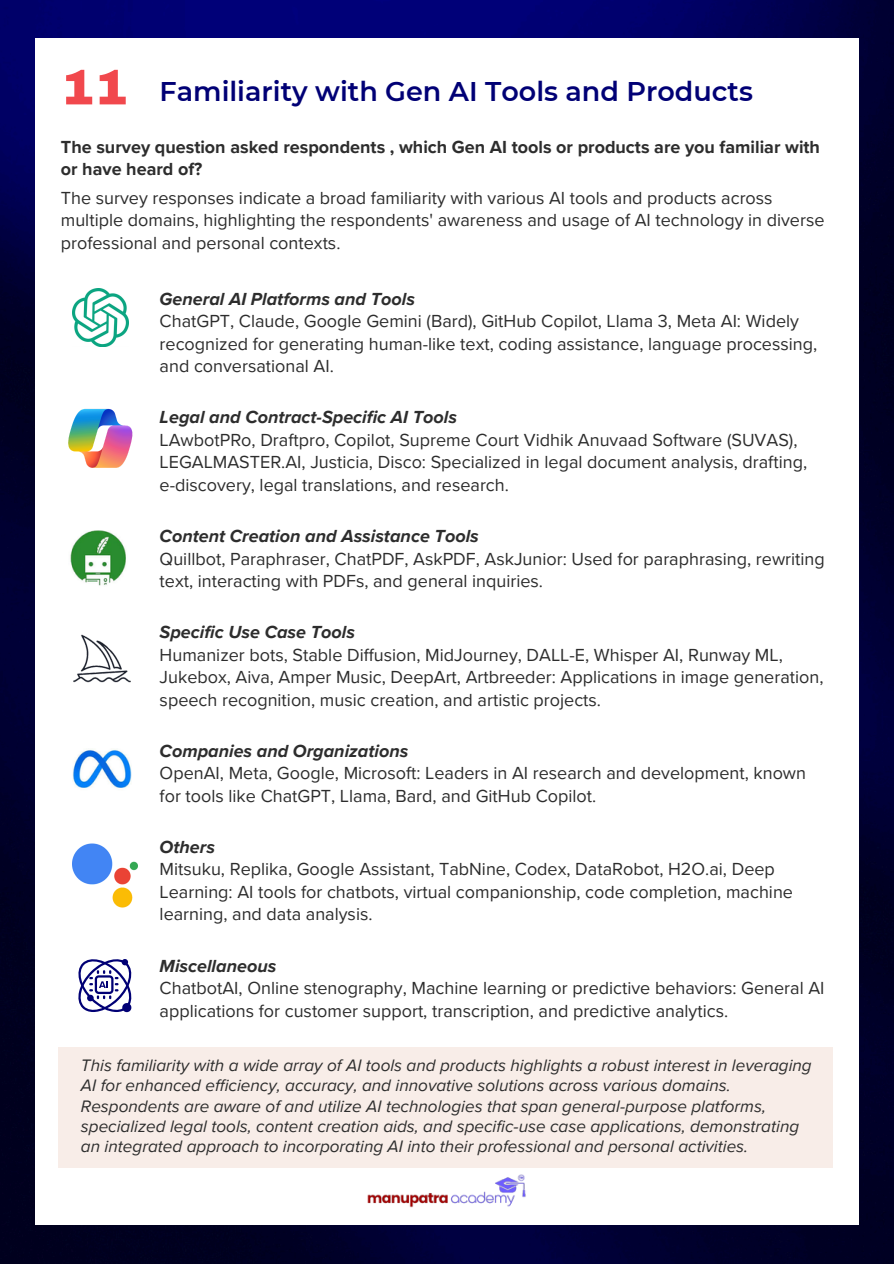
<style>
.page{position:relative;width:894px;height:1264px;background:#fff}
.page>*{position:absolute;margin:0;border:0;box-sizing:border-box;transform-origin:0 0}
.t1{font:900 50.25px "Archivo";color:#f1484d}
.t2{font:600 27px "Montserrat";color:#010075}
.t3{font:18px/22.5px "Proxima Nova";color:#2d2d2d}
.t4{font:italic 700 18px "Proxima Nova";color:#2d2d2d}
.t5{font:700 18px/22.5px "Proxima Nova";color:#2d2d2d}
.t6{font:italic 17.1px/20.2px "Proxima Nova";color:#2d2d2d}
</style>
<div class="page">
<img style="left:0;top:0;width:893px;height:1263px">
<div style="left:35px;top:38px;width:823px;height:1186px;background:#fff"></div>
<img style="left:72px;top:289px;width:56px;height:57px">
<img style="left:68px;top:408px;width:65px;height:60px">
<img style="left:70px;top:530px;width:56px;height:56px">
<img style="left:73px;top:634px;width:58px;height:49px">
<img style="left:73px;top:749px;width:59px;height:39px">
<img style="left:72px;top:843px;width:65px;height:65px">
<svg style="left:78px;top:959px;width:54px;height:53px"></svg>
<div style="left:58px;top:1046px;width:774px;height:121px;background:#f8ede8"></div>
<img style="left:367px;top:1174px;width:159px;height:33px">
<p class="t1" style="left:61px;top:60px;width:68px">11</p>
<p class="t2" style="left:160px;top:75px;width:594px">Familiarity with Gen AI Tools and Products</p>
<p class="t5" style="left:61px;top:136px;width:760px">The survey question asked respondents , which Gen AI tools or products are you familiar with or have heard of?</p>
<p class="t3" style="left:61px;top:187px;width:765px">The survey responses indicate a broad familiarity with various AI tools and products across multiple domains, highlighting the respondents' awareness and usage of AI technology in diverse professional and personal contexts.</p>
<p class="t4" style="left:160px;top:288px;width:257px">General AI Platforms and Tools</p>
<p class="t3" style="left:160px;top:310px;width:659px">ChatGPT, Claude, Google Gemini (Bard), GitHub Copilot, Llama 3, Meta AI: Widely recognized for generating human-like text, coding assistance, language processing, and conversational AI.</p>
<p class="t4" style="left:160px;top:407px;width:299px">Legal and Contract-Specific AI Tools</p>
<p class="t3" style="left:160px;top:429px;width:648px">LAwbotPRo, Draftpro, Copilot, Supreme Court Vidhik Anuvaad Software (SUVAS),<br>LEGALMASTER.AI, Justicia, Disco: Specialized in legal document analysis, drafting, e-discovery, legal translations, and research.</p>
<p class="t4" style="left:160px;top:525px;width:320px">Content Creation and Assistance Tools</p>
<p class="t3" style="left:160px;top:547px;width:666px">Quillbot, Paraphraser, ChatPDF, AskPDF, AskJunior: Used for paraphrasing, rewriting text, interacting with PDFs, and general inquiries.</p>
<p class="t4" style="left:160px;top:621px;width:197px">Specific Use Case Tools</p>
<p class="t3" style="left:160px;top:643px;width:665px">Humanizer bots, Stable Diffusion, MidJourney, DALL-E, Whisper AI, Runway ML,<br>Jukebox, Aiva, Amper Music, DeepArt, Artbreeder: Applications in image generation, speech recognition, music creation, and artistic projects.</p>
<p class="t4" style="left:160px;top:740px;width:250px">Companies and Organizations</p>
<p class="t3" style="left:160px;top:762px;width:647px">OpenAI, Meta, Google, Microsoft: Leaders in AI research and development, known for tools like ChatGPT, Llama, Bard, and GitHub Copilot.</p>
<p class="t4" style="left:160px;top:836px;width:57px">Others</p>
<p class="t3" style="left:160px;top:858px;width:634px">Mitsuku, Replika, Google Assistant, TabNine, Codex, DataRobot, H2O.ai, Deep<br>Learning: AI tools for chatbots, virtual companionship, code completion, machine learning, and data analysis.</p>
<p class="t4" style="left:160px;top:954px;width:118px">Miscellaneous</p>
<p class="t3" style="left:160px;top:977px;width:666px">ChatbotAI, Online stenography, Machine learning or predictive behaviors: General AI applications for customer support, transcription, and predictive analytics.</p>
<p class="t6" style="left:81px;top:1055px;width:732px">This familiarity with a wide array of AI tools and products highlights a robust interest in leveraging AI for enhanced efficiency, accuracy, and innovative solutions across various domains.<br>Respondents are aware of and utilize AI technologies that span general-purpose platforms, specialized legal tools, content creation aids, and specific-use case applications, demonstrating an integrated approach to incorporating AI into their professional and personal activities.</p>
</div>
